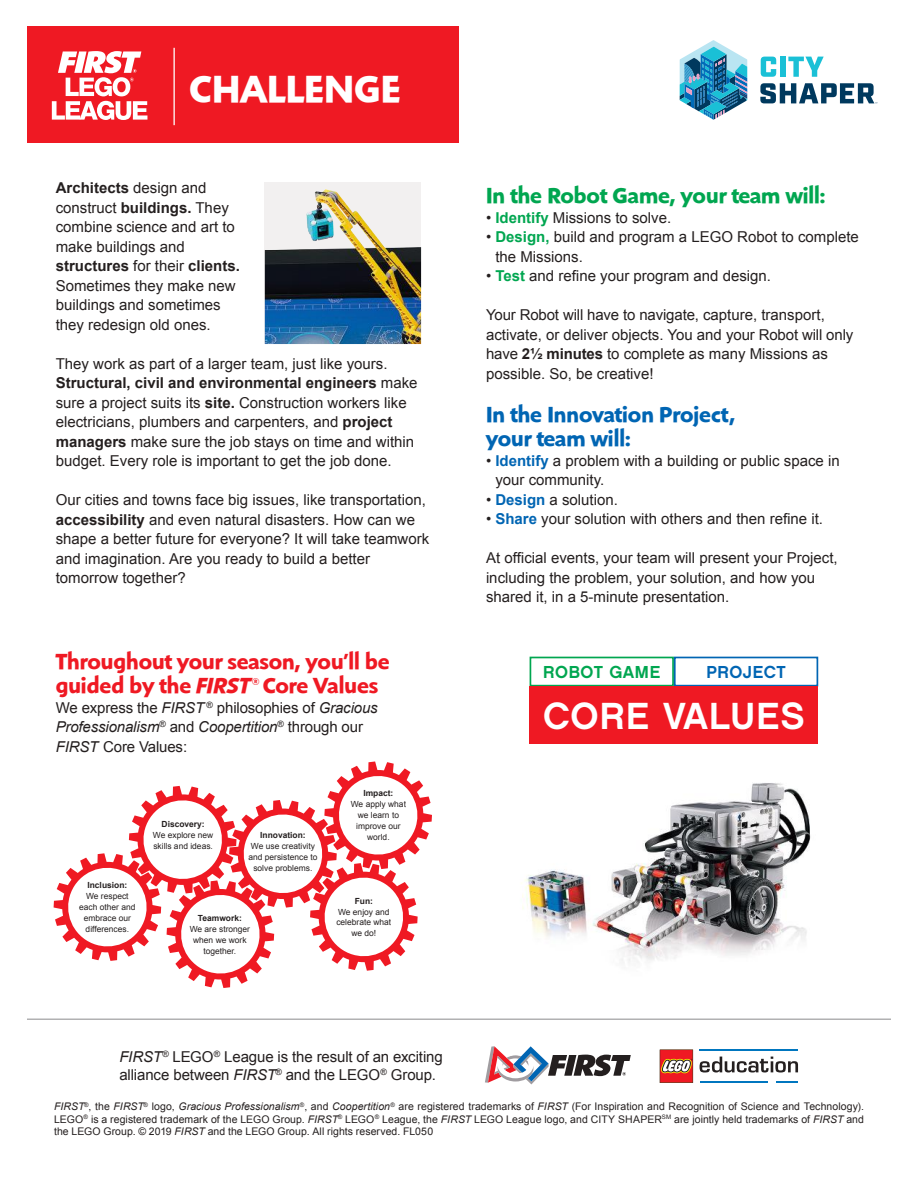
<style>
.page{position:relative;width:918px;height:1188px;background:#fff}
.page>*{position:absolute;margin:0;border:0;box-sizing:border-box;transform-origin:0 0}
.t1{font:700 39px "Shinn RR";letter-spacing:.01em;color:#fff}
.t2{font:700 37.65px "LEGO Chalet 60";letter-spacing:.025em;color:#fff}
.t3{font:700 22.5px/24px "Shinn RR";color:#ef1923}
.t4{font:700 22.5px/24px "Shinn RR";color:#0065b3}
.t5{font:700 22.5px "Shinn RR";color:#00a650}
.t6{font:700 17.25px "LEGO Chalet 60";letter-spacing:.03em;color:#00a650}
.t7{font:700 17.25px "LEGO Chalet 60";letter-spacing:.03em;color:#0065b3}
.t8{font:15px/19.5px "Arial";color:#241f1f}
.t9{font:10.5px/12.6px "Arial";letter-spacing:.005em;color:#241f1f;text-align:justify}
.t10{font:8.4px/10.9px "Arial";color:#241f1f;text-align:center}
.t11{font:700 8.4px "Arial";color:#241f1f}
.s1{font-weight:700}
.s2{font-style:italic}
.s3{font-weight:700;color:#00a650}
.s4{font-weight:700;color:#0065b3}
</style>
<div class="page">
<svg style="left:54px;top:761px;width:378px;height:227px"></svg>
<hr style="left:27px;top:1018px;width:864px;height:2px;background:#b1b1b2">
<img style="left:522px;top:737px;width:289px;height:225px">
<div style="left:530px;top:657px;width:144px;height:29px;border:2px solid #00a650"></div>
<div style="left:674px;top:657px;width:144px;height:29px;border:2px solid #0065b3"></div>
<div style="left:530px;top:686px;width:288px;height:58px;background:#ef1923"></div>
<div style="left:265px;top:182px;width:156px;height:162px;background:#f2f0f0"></div>
<img style="left:265px;top:189px;width:156px;height:155px">
<svg style="left:700px;top:1057px;width:98px;height:16px"></svg>
<hr style="left:700px;top:1050px;width:98px;height:1px;background:#0076bf">
<hr style="left:700px;top:1082px;width:68px;height:1px;background:#0076bf">
<svg style="left:777px;top:1082px;width:21px;height:1px"></svg>
<svg style="left:660px;top:1050px;width:33px;height:33px"></svg>
<svg style="left:485px;top:1046px;width:146px;height:38px"></svg>
<div style="left:27px;top:26px;width:432px;height:117px;background:#ef1923"></div>
<hr style="left:174px;top:48px;width:1px;height:77px;background:#fff">
<svg style="left:52px;top:51px;width:95px;height:69px"></svg>
<svg style="left:761px;top:57px;width:15px;height:20px"></svg>
<div style="left:780px;top:57px;width:5px;height:20px;background:#1ac0d6"></div>
<svg style="left:788px;top:57px;width:36px;height:20px"></svg>
<svg style="left:680px;top:40px;width:67px;height:80px"></svg>
<svg style="left:760px;top:83px;width:117px;height:20px"></svg>
<h1 class="t1" style="left:189px;top:66px;width:212px">CHALLENGE</h1>
<p class="t8" style="left:56px;top:178px;width:186px"><span class="s1">Architects</span> design and construct <span class="s1">buildings.</span> They combine science and art to make buildings and <span class="s1">structures</span> for their <span class="s1">clients.<br></span>Sometimes they make new buildings and sometimes they redesign old ones.</p>
<p class="t8" style="left:56px;top:354px;width:363px">They work as part of a larger team, just like yours.<br><span class="s1">Structural, civil and environmental engineers</span> make sure a project suits its <span class="s1">site.</span> Construction workers like electricians, plumbers and carpenters, and <span class="s1">project managers</span> make sure the job stays on time and within budget. Every role is important to get the job done.</p>
<p class="t8" style="left:56px;top:490px;width:375px">Our cities and towns face big issues, like transportation, <span class="s1">accessibility</span> and even natural disasters. How can we shape a better future for everyone? It will take teamwork and imagination. Are you ready to build a better tomorrow together?</p>
<h3 class="t3" style="left:56px;top:649px;width:336px">Throughout your season, you’ll be guided by the <span class="s2">FIRST</span> <sup>®</sup> Core Values</h3>
<p class="t8" style="left:56px;top:698px;width:324px">We express the <span class="s2">FIRST</span> <sup>®</sup> philosophies of <span class="s2">Gracious<br>Professionalism</span><sup>®</sup> and <span class="s2">Coopertition</span><sup>®</sup> through our<br><span class="s2">FIRST</span> Core Values:</p>
<p class="t11" style="left:87px;top:880px;width:41px">Inclusion:</p>
<p class="t10" style="left:79px;top:891px;width:58px">We respect each other and embrace our differences.</p>
<p class="t11" style="left:162px;top:818px;width:45px">Discovery:</p>
<p class="t10" style="left:153px;top:829px;width:62px;text-align:left">We explore new skills and ideas.</p>
<p class="t11" style="left:260px;top:830px;width:47px">Innovation:</p>
<p class="t10" style="left:248px;top:841px;width:70px">We use creativity and persistence to solve problems.</p>
<p class="t11" style="left:198px;top:912px;width:45px">Teamwork:</p>
<p class="t10" style="left:190px;top:924px;width:62px">We are stronger when we work together.</p>
<p class="t11" style="left:363px;top:788px;width:31px">Impact:</p>
<p class="t10" style="left:351px;top:799px;width:57px">We apply what we learn to improve our world.</p>
<p class="t11" style="left:355px;top:895px;width:20px">Fun:</p>
<p class="t10" style="left:336px;top:906px;width:56px">We enjoy and celebrate what we do!</p>
<h3 class="t5" style="left:486px;top:182px;width:341px">In the Robot Game, your team will:</h3>
<p class="t8" style="left:486px;top:208px;width:187px">• <span class="s3">Identify</span> Missions to solve.</p>
<p class="t8" style="left:495px;top:227px;width:365px;text-indent:-9px">• <span class="s3">Design,</span> build and program a LEGO Robot to complete the Missions.</p>
<p class="t8" style="left:486px;top:266px;width:287px">• <span class="s3">Test</span> and refine your program and design.</p>
<p class="t8" style="left:486px;top:305px;width:369px">Your Robot will have to navigate, capture, transport, activate, or deliver objects. You and your Robot will only have <span class="s1">2½ minutes</span> to complete as many Missions as possible. So, be creative!</p>
<h3 class="t4" style="left:486px;top:402px;width:251px">In the Innovation Project, your team will:</h3>
<p class="t8" style="left:495px;top:451px;width:346px;text-indent:-9px">• <span class="s4">Identify</span> a problem with a building or public space in your community.</p>
<p class="t8" style="left:486px;top:490px;width:133px">• <span class="s4">Design</span> a solution.</p>
<p class="t8" style="left:486px;top:509px;width:339px">• <span class="s4">Share</span> your solution with others and then refine it.</p>
<p class="t8" style="left:486px;top:548px;width:353px">At official events, your team will present your Project, including the problem, your solution, and how you shared it, in a 5-minute presentation.</p>
<p class="t6" style="left:543px;top:661px;width:119px">ROBOT GAME</p>
<p class="t7" style="left:706px;top:661px;width:81px">PROJECT</p>
<h2 class="t2" style="left:543px;top:692px;width:263px">CORE VALUES</h2>
<p class="t8" style="left:119px;top:1048px;width:325px;line-height:18px"><span class="s2">FIRST</span><sup>®</sup> LEGO<sup>®</sup> League is the result of an exciting alliance between <span class="s2">FIRST</span><sup>®</sup> and the LEGO<sup>®</sup> Group.</p>
<p class="t9" style="left:54px;top:1100px;width:812px"><span class="s2">FIRST</span><sup>®</sup>, the <span class="s2">FIRST</span><sup>®</sup> logo, <span class="s2">Gracious Professionalism</span><sup>®</sup>, and <span class="s2">Coopertition</span><sup>®</sup> are registered trademarks of <span class="s2">FIRST</span> (For Inspiration and Recognition of Science and Technology).<br>LEGO<sup>®</sup> is a registered trademark of the LEGO Group. <span class="s2">FIRST</span><sup>®</sup> LEGO<sup>®</sup> League, the <span class="s2">FIRST</span> LEGO League logo, and CITY SHAPER<sup>SM</sup> are jointly held trademarks of <span class="s2">FIRST</span> and the LEGO Group. © 2019 <span class="s2">FIRST</span> and the LEGO Group. All rights reserved. FL050</p>
</div>
